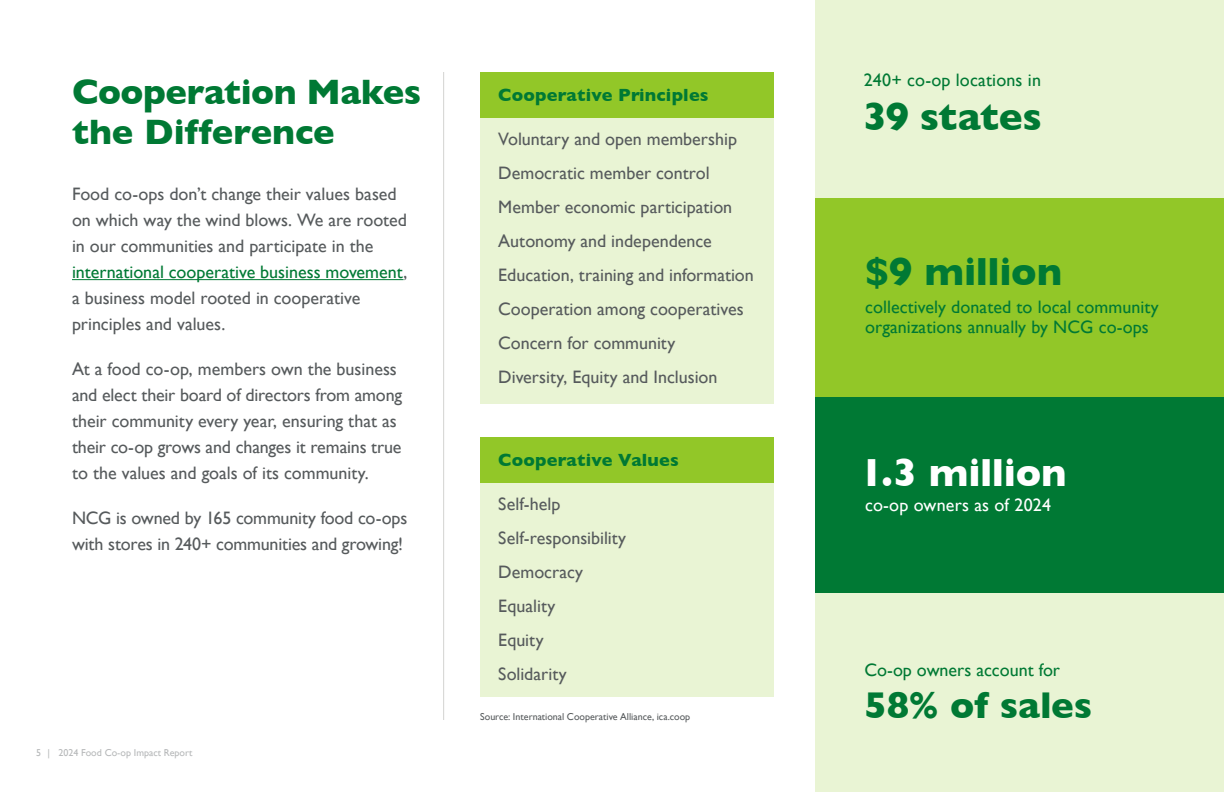
<style>
.page{position:relative;width:1224px;height:792px;background:#fff}
.page>*{position:absolute;margin:0;border:0;box-sizing:border-box;transform-origin:0 0}
.Stat_Number{font:800 40px "Gill Sans";letter-spacing:-.01em;color:#007934}
.Stat_Number-2{font:800 40px "Gill Sans";letter-spacing:-.01em;color:#fff}
.Stat_Number-3{font:800 38px "Gill Sans";letter-spacing:-.005em;color:#007934}
.Headline_1{font:800 36px/40px "Gill Sans";letter-spacing:-.005em;color:#007934}
.Body_Copy{font:18px/34px "Gill Sans";color:#565a5c}
.Stat_Copy{font:18px/20px "Gill Sans";letter-spacing:.005em;color:#007934}
.Stat_Copy-2{font:800 18px "Gill Sans";letter-spacing:.01em;color:#007934}
.Stat_Copy-3{font:18px "Gill Sans";letter-spacing:.01em;color:#fff}
.Body_Copy-2{font:10px "Gill Sans";color:#565a5c}
.t1{font:10px "Gill Sans";color:#b6b8b9}
.s1{color:#007934}
</style>
<div class="page">
<hr style="left:443px;top:72px;width:1px;height:648px;background:#d3d3d1">
<div style="left:815px;top:396px;width:409px;height:198px;background:#007934"></div>
<div style="left:815px;top:594px;width:409px;height:198px;background:#e9f4d4"></div>
<div style="left:815px;top:0;width:409px;height:198px;background:#e9f4d4"></div>
<div style="left:481px;top:72px;width:293px;height:46px;background:#92c728"></div>
<div style="left:481px;top:437px;width:293px;height:46px;background:#92c728"></div>
<div style="left:481px;top:118px;width:293px;height:285px;background:#e9f4d4"></div>
<div style="left:481px;top:483px;width:293px;height:213px;background:#e9f4d4"></div>
<div style="left:815px;top:198px;width:409px;height:198px;background:#92c728"></div>
<hr style="left:72px;top:279px;width:332px;height:1px;background:#007934">
<p class="Headline_1" style="left:72px;top:72px;width:351px">Cooperation Makes the Difference</p>
<p class="Body_Copy" style="left:72px;top:181px;width:337px;line-height:26px">Food co-ops don’t change their values based on which way the wind blows. We are rooted in our communities and participate in the <span class="s1">international cooperative business movement</span>, a business model rooted in cooperative principles and values.</p>
<p class="Body_Copy" style="left:72px;top:356px;width:332px;line-height:26px">At a food co-op, members own the business and elect their board of directors from among their community every year, ensuring that as their co-op grows and changes it remains true to the values and goals of its community.</p>
<p class="Body_Copy" style="left:72px;top:505px;width:337px;line-height:26px">NCG is owned by 165 community food co-ops with stores in 240+ communities and growing!</p>
<p class="t1" style="left:36px;top:747px;width:158px">5 | 2024 Food Co-op Impact Report</p>
<p class="Stat_Copy-2" style="left:498px;top:84px;width:212px">Cooperative Principles</p>
<p class="Body_Copy" style="left:498px;top:122px;width:257px">Voluntary and open membership<br>Democratic member control<br>Member economic participation<br>Autonomy and independence<br>Education, training and information<br>Cooperation among cooperatives<br>Concern for community<br>Diversity, Equity and Inclusion</p>
<p class="Stat_Copy-2" style="left:498px;top:449px;width:182px">Cooperative Values</p>
<p class="Body_Copy" style="left:498px;top:487px;width:129px">Self-help<br>Self-responsibility<br>Democracy<br>Equality<br>Equity<br>Solidarity</p>
<p class="Body_Copy-2" style="left:480px;top:710px;width:212px">Source: International Cooperative Alliance, ica.coop</p>
<p class="Stat_Copy" style="left:864px;top:70px;width:179px">240+ co-op locations in</p>
<p class="Stat_Number" style="left:863px;top:93px;width:180px">39 states</p>
<p class="Stat_Number" style="left:865px;top:248px;width:199px">$9 million</p>
<p class="Stat_Copy" style="left:865px;top:298px;width:295px">collectively donated to local community organizations annually by NCG co-ops</p>
<p class="Stat_Number-2" style="left:860px;top:449px;width:208px">1.3 million</p>
<p class="Stat_Copy-3" style="left:865px;top:494px;width:187px">co-op owners as of 2024</p>
<p class="Stat_Copy" style="left:865px;top:660px;width:197px">Co-op owners account for</p>
<p class="Stat_Number-3" style="left:865px;top:683px;width:229px">58% of sales</p>
</div>
